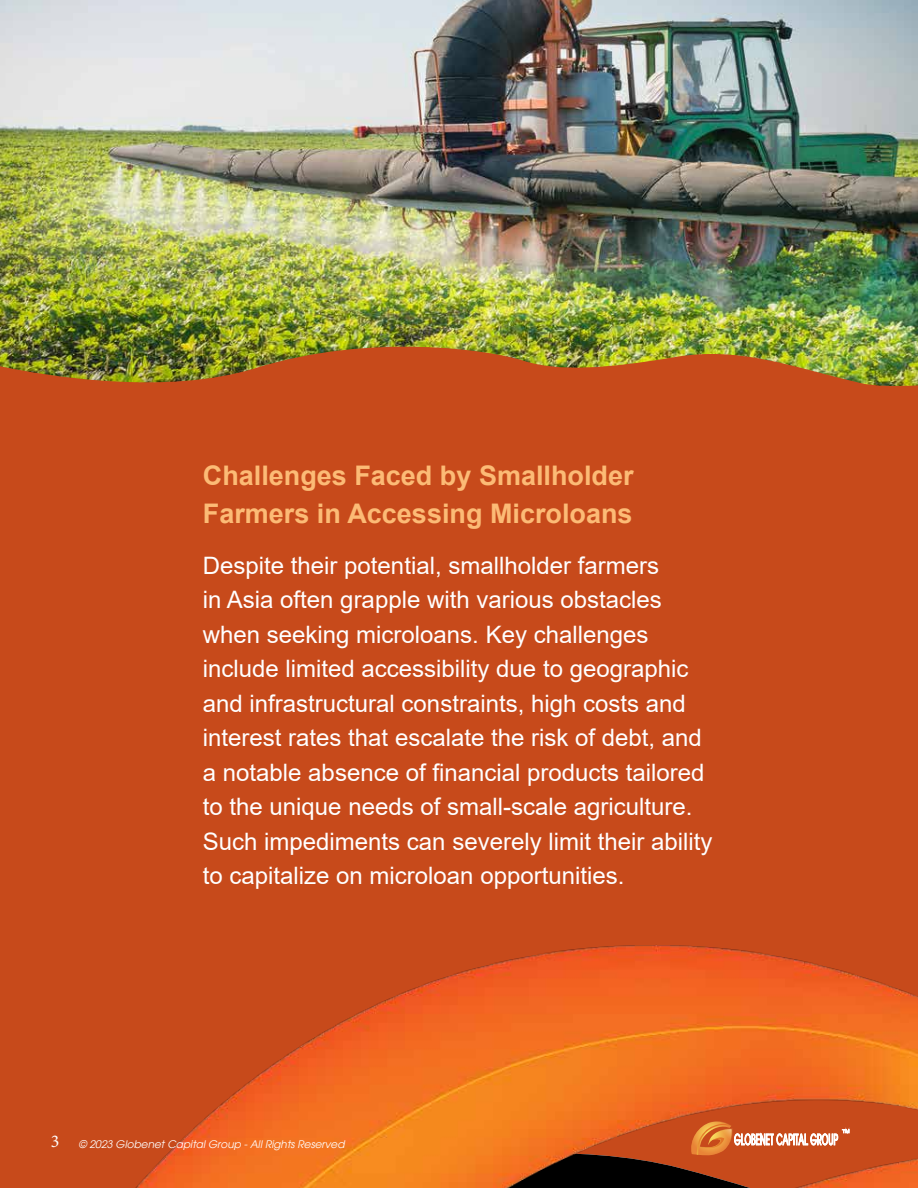
<style>
.page{position:relative;width:918px;height:1188px;background:#fff}
.page>*{position:absolute;margin:0;border:0;box-sizing:border-box;transform-origin:0 0}
.t1{font:700 27px/37.5px "Arial";color:#fcbb76}
.t2{font:24px/34.5px "Arial";color:#fff}
.t3{font:18px "Minion Pro";color:#fff}
.t4{font:italic 10.5px "Avant Garde";color:#fff}
</style>
<div class="page">
<div style="left:0;top:396px;width:918px;height:477px;background:#c74a1b"></div>
<img style="left:0;top:0;width:918px;height:396px">
<img style="left:0;top:873px;width:918px;height:315px">
<p class="t1" style="left:203px;top:457px;width:432px">Challenges Faced by Smallholder<br>Farmers in Accessing Microloans</p>
<p class="t2" style="left:203px;top:548px;width:511px">Despite their potential, smallholder farmers<br>in Asia often grapple with various obstacles when seeking microloans. Key challenges include limited accessibility due to geographic and infrastructural constraints, high costs and interest rates that escalate the risk of debt, and a notable absence of financial products tailored to the unique needs of small-scale agriculture.<br>Such impediments can severely limit their ability to capitalize on microloan opportunities.</p>
<p class="t3" style="left:51px;top:1129px;width:10px">3</p>
<p class="t4" style="left:79px;top:1138px;width:267px">© 2023 Globenet Capital Group - All Rights Reserved</p>
</div>
